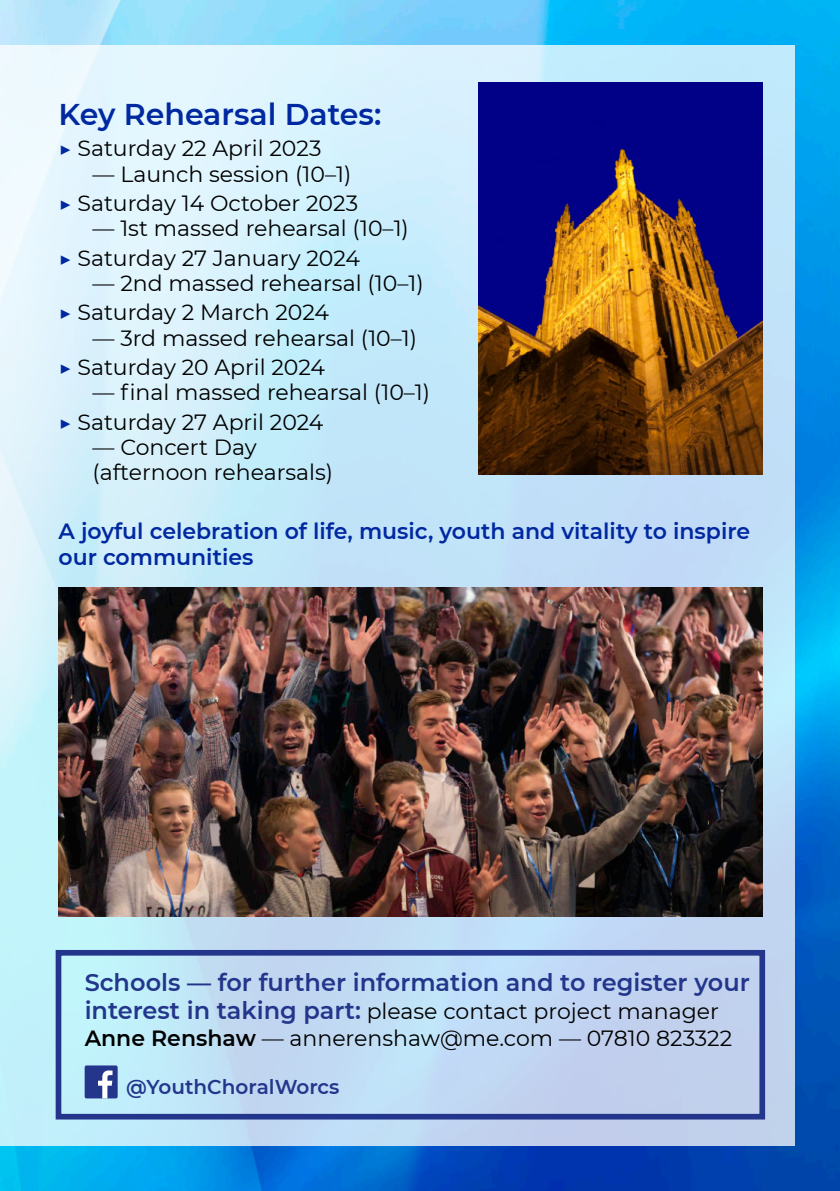
<style>
.page{position:relative;width:840px;height:1191px;background:#fff}
.page>*{position:absolute;margin:0;border:0;box-sizing:border-box;transform-origin:0 0}
.t1{font:600 30px "Montserrat";color:#0028a0}
.t2{font:600 24px "Montserrat";color:#23368b}
.t3{font:22px/29.2px "Montserrat";color:#000}
.t4{font:600 22px/25.2px "Montserrat";color:#0028a0}
.t5{font:600 20px "Montserrat";color:#23368b}
.s1{font-weight:600;color:#0028a0}
.s2{font-weight:600;font-size:24px;color:#23368b}
.s3{font-weight:600}
</style>
<div class="page">
<img style="left:0;top:0;width:839px;height:1191px">
<div style="left:0;top:45px;width:794px;height:1100px;background:#fff;opacity:.76"></div>
<img style="left:58px;top:587px;width:703px;height:329px">
<img style="left:478px;top:82px;width:283px;height:393px">
<div style="left:56px;top:950px;width:708px;height:169px;border:6px solid #23368b"></div>
<div style="left:85px;top:1065px;width:33px;height:33px;background:#23368b;border-radius:2px"></div>
<svg style="left:98px;top:1070px;width:14px;height:28px"></svg>
<h1 class="t1" style="left:58px;top:96px;width:324px">Key Rehearsal Dates:</h1>
<p class="t3" style="left:58px;top:134px;width:264px"><span class="s1">▶</span> Saturday 22 April 2023</p>
<p class="t3" style="left:58px;top:159px;width:301px;text-indent:34px">— Launch session (10–1) <span class="s1">▶</span> Saturday 14 October 2023</p>
<p class="t3" style="left:58px;top:214px;width:351px;text-indent:34px">— 1st massed rehearsal (10–1) <span class="s1">▶</span> Saturday 27 January 2024</p>
<p class="t3" style="left:58px;top:268px;width:366px;text-indent:34px">— 2nd massed rehearsal (10–1) <span class="s1">▶</span> Saturday 2 March 2024</p>
<p class="t3" style="left:58px;top:323px;width:360px;text-indent:34px">— 3rd massed rehearsal (10–1) <span class="s1">▶</span> Saturday 20 April 2024</p>
<p class="t3" style="left:58px;top:378px;width:373px;text-indent:34px">— final massed rehearsal (10–1) <span class="s1">▶</span> Saturday 27 April 2024</p>
<p class="t3" style="left:92px;top:434px;width:242px;line-height:25.2px">— Concert Day (afternoon rehearsals)</p>
<p class="t4" style="left:58px;top:519px;width:692px">A joyful celebration of life, music, youth and vitality to inspire our communities</p>
<p class="t2" style="left:85px;top:967px;width:666px">Schools — for further information and to register your</p>
<p class="t3" style="left:85px;top:998px;width:648px;line-height:26.4px"><span class="s2">interest in taking part:</span> please contact project manager<br><span class="s3">Anne Renshaw</span> — annerenshaw@me.com — 07810 823322</p>
<p class="t5" style="left:126px;top:1074px;width:214px">@YouthChoralWorcs</p>
</div>
